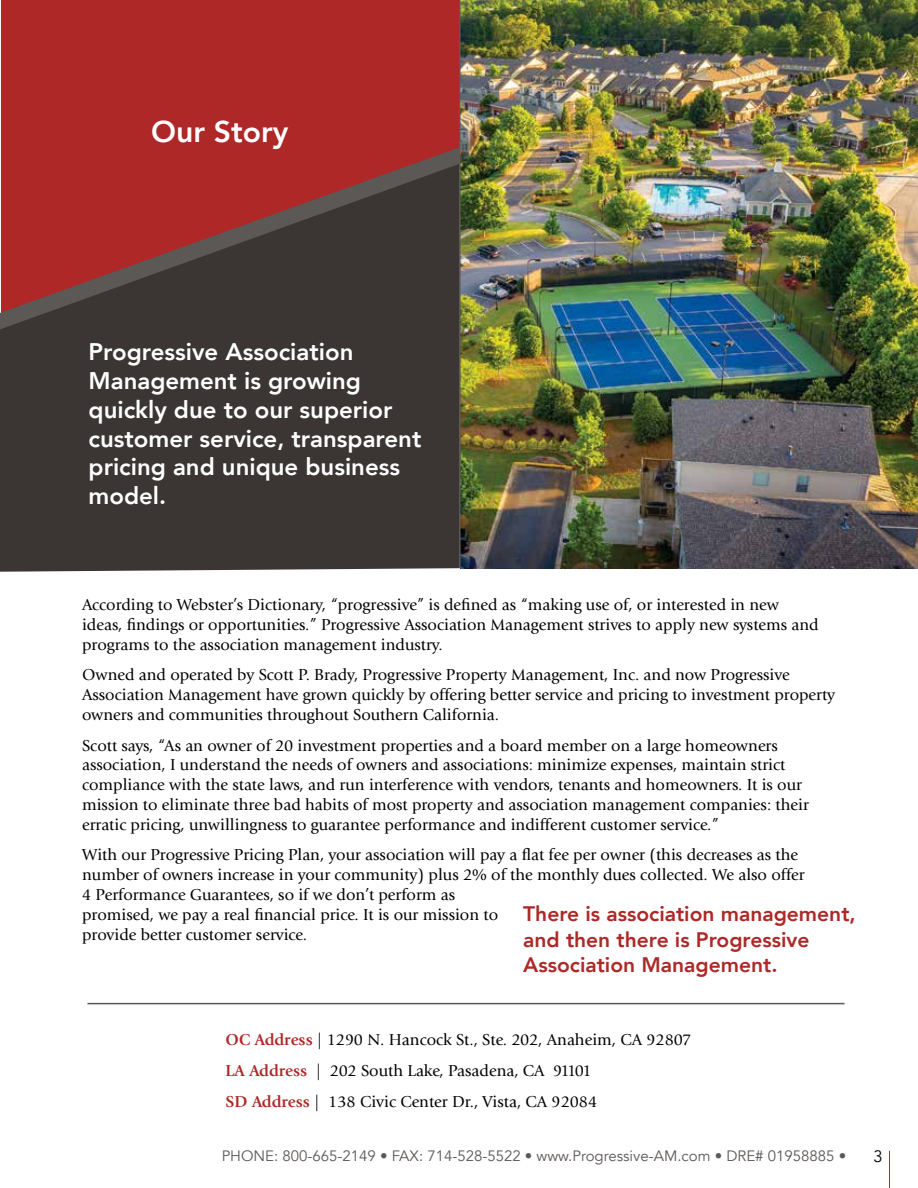
<style>
.page{position:relative;width:918px;height:1188px;background:#fff}
.page>*{position:absolute;margin:0;border:0;box-sizing:border-box;transform-origin:0 0}
.t1{font:800 30px "Avenir";color:#fff}
.t2{font:800 24px/28.8px "Avenir";color:#fff}
.t3{font:800 21px/25.2px "Avenir";color:#ae2828}
.t4{font:16.5px/19.8px "Giovanni";color:#000}
.t5{font:16.5px "Avenir";color:#000}
.t6{font:15px "Avenir";color:#5b5856}
.s1{font-weight:700;color:#ae2828}
</style>
<div class="page">
<hr style="left:889px;top:1151px;width:1px;height:37px;background:#ae2828">
<img style="left:460px;top:0;width:458px;height:568px">
<div style="left:1px;top:0;width:458px;height:147px;background:#ae2828"></div>
<div style="left:0;top:329px;width:460px;height:243px;background:#3b3634"></div>
<hr style="left:459px;top:0;width:1px;height:568px;background:#5b5856">
<svg style="left:0;top:147px;width:459px;height:182px;background:#723332"></svg>
<hr style="left:87px;top:1003px;width:758px;height:1px;background:#5b5856">
<h1 class="t1" style="left:151px;top:109px;width:139px">Our Story</h1>
<h2 class="t2" style="left:89px;top:338px;width:334px">Progressive Association<br>Management is growing quickly due to our superior customer service, transparent pricing and unique business model.</h2>
<p class="t4" style="left:82px;top:595px;width:738px">According to Webster’s Dictionary, “progressive” is defined as “making use of, or interested in new ideas, findings or opportunities.” Progressive Association Management strives to apply new systems and programs to the association management industry.</p>
<p class="t4" style="left:82px;top:665px;width:755px">Owned and operated by Scott P. Brady, Progressive Property Management, Inc. and now Progressive<br>Association Management have grown quickly by offering better service and pricing to investment property owners and communities throughout Southern California.</p>
<p class="t4" style="left:82px;top:736px;width:728px">Scott says, “As an owner of 20 investment properties and a board member on a large homeowners association, I understand the needs of owners and associations: minimize expenses, maintain strict compliance with the state laws, and run interference with vendors, tenants and homeowners. It is our mission to eliminate three bad habits of most property and association management companies: their erratic pricing, unwillingness to guarantee performance and indifferent customer service.”</p>
<p class="t4" style="left:82px;top:845px;width:724px">With our Progressive Pricing Plan, your association will pay a flat fee per owner (this decreases as the number of owners increase in your community) plus 2% of the monthly dues collected. We also offer 4 Performance Guarantees, so if we don’t perform as<br>promised, we pay a real financial price. It is our mission to<br>provide better customer service.</p>
<p class="t3" style="left:523px;top:901px;width:334px">There is association management, and then there is Progressive<br>Association Management.</p>
<p class="t4" style="left:226px;top:1025px;width:467px;line-height:30.6px"><span class="s1">OC Address</span> | 1290 N. Hancock St., Ste. 202, Anaheim, CA 92807<br><span class="s1">LA Address</span> | 202 South Lake, Pasadena, CA 91101<br><span class="s1">SD Address</span> | 138 Civic Center Dr., Vista, CA 92084</p>
<p class="t6" style="left:222px;top:1147px;width:626px">PHONE: 800-665-2149 • FAX: 714-528-5522 • www.Progressive-AM.com • DRE# 01958885 •</p>
<p class="t5" style="left:873px;top:1147px;width:11px">3</p>
</div>
